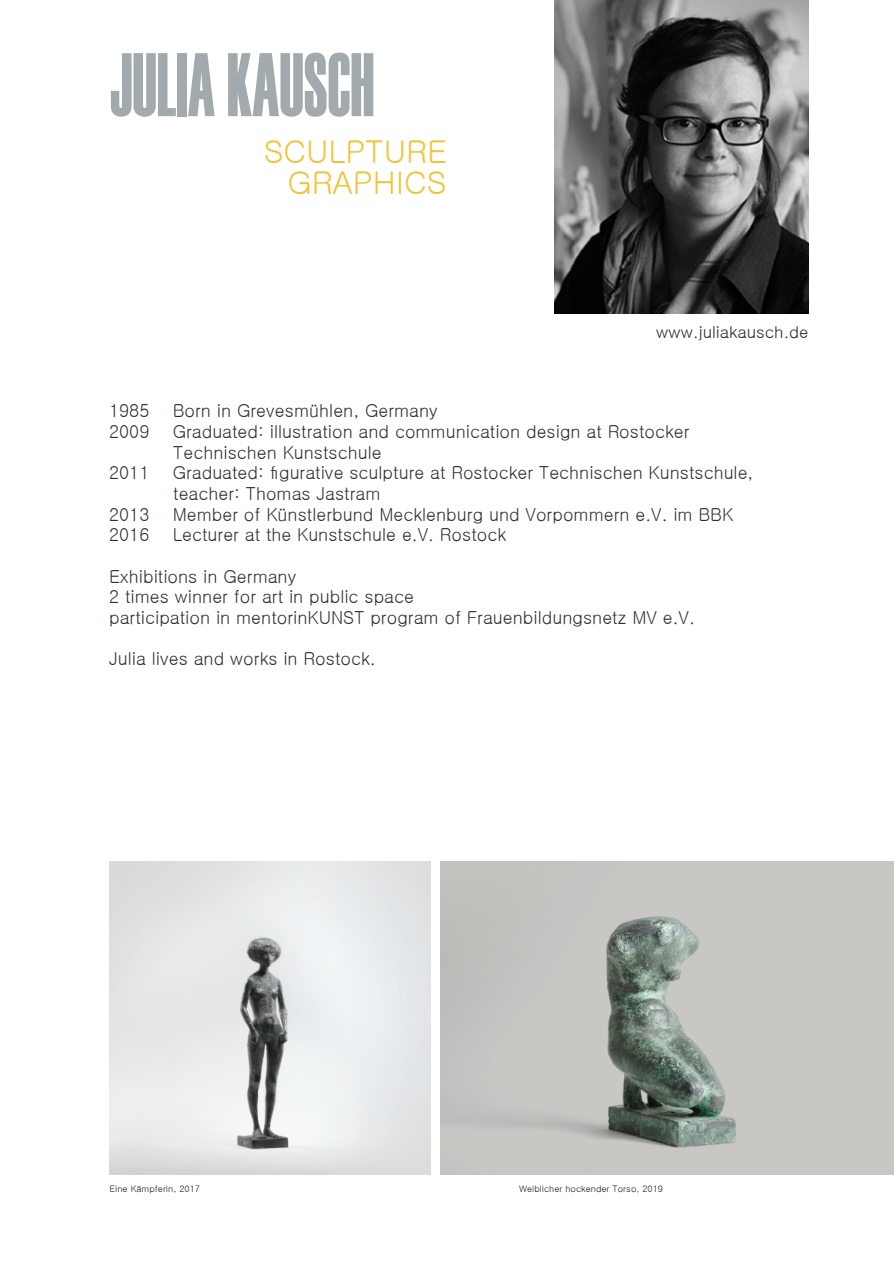
<style>
.page{position:relative;width:894px;height:1263px;background:#fff}
.page>*{position:absolute;margin:0;border:0;box-sizing:border-box;transform-origin:0 0}
.t1{font:90px "Haettenschweiler";color:#a3aaae;scale:.69 1}
.t2{font:31.5px/31.5px "Gulim";color:#f2c333;text-align:right}
.t3{font:18px/20.7px "Gulim";color:#2a3033}
.t4{font:16.5px "Gulim";color:#282e21}
.t5{font:9px "Gulim";color:#1a171b}
</style>
<div class="page">
<img style="left:110px;top:862px;width:321px;height:313px">
<img style="left:441px;top:862px;width:452px;height:313px">
<img style="left:554px;top:0;width:254px;height:313px">
<h1 class="t1" style="left:110px;top:53px;width:385px">JULIA KAUSCH</h1>
<h2 class="t2" style="left:264px;top:136px;width:185px">SCULPTURE<br>GRAPHICS</h2>
<p class="t4" style="left:656px;top:324px;width:154px">www.juliakausch.de</p>
<p class="t3" style="left:109px;top:401px;width:42px">1985</p>
<p class="t3" style="left:173px;top:401px;width:267px">Born in Grevesmühlen, Germany</p>
<p class="t3" style="left:109px;top:421px;width:42px">2009</p>
<p class="t3" style="left:173px;top:421px;width:518px">Graduated: illustration and communication design at Rostocker<br>Technischen Kunstschule</p>
<p class="t3" style="left:109px;top:463px;width:42px">2011</p>
<p class="t3" style="left:173px;top:463px;width:582px">Graduated: figurative sculpture at Rostocker Technischen Kunstschule, teacher: Thomas Jastram</p>
<p class="t3" style="left:109px;top:504px;width:42px">2013</p>
<p class="t3" style="left:173px;top:504px;width:562px">Member of Künstlerbund Mecklenburg und Vorpommern e.V. im BBK</p>
<p class="t3" style="left:109px;top:525px;width:42px">2016</p>
<p class="t3" style="left:173px;top:525px;width:335px">Lecturer at the Kunstschule e.V. Rostock</p>
<p class="t3" style="left:109px;top:566px;width:587px">Exhibitions in Germany<br>2 times winner for art in public space<br>participation in mentorinKUNST program of Frauenbildungsnetz MV e.V.</p>
<p class="t3" style="left:109px;top:649px;width:268px">Julia lives and works in Rostock.</p>
<p class="t5" style="left:110px;top:1184px;width:92px">Eine Kämpferin, 2017</p>
<p class="t5" style="left:519px;top:1184px;width:146px">Weiblicher hockender Torso, 2019</p>
</div>
